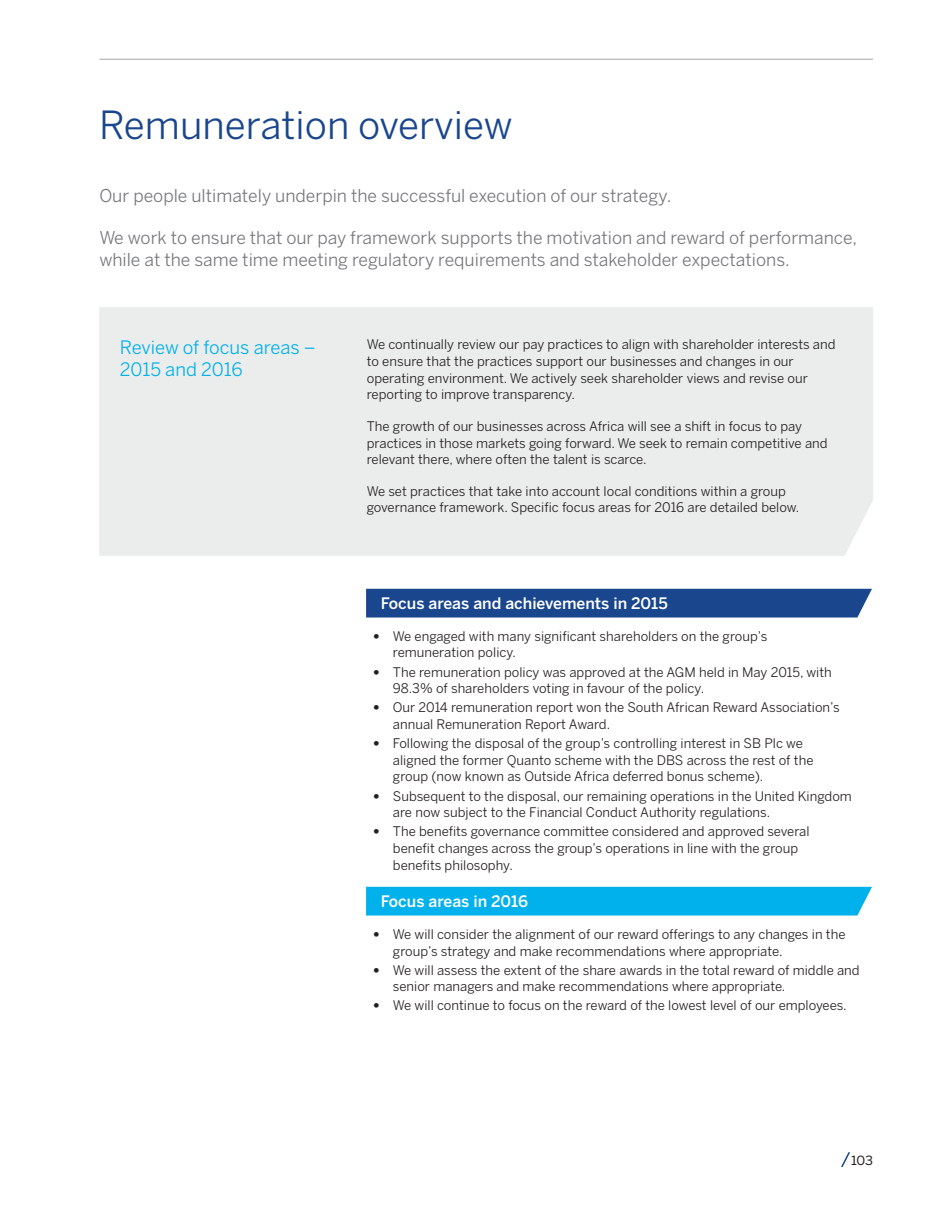
<style>
.page{position:relative;width:942px;height:1215px;background:#fff}
.page>*{position:absolute;margin:0;border:0;box-sizing:border-box;transform-origin:0 0}
.t1{font:38.5px "Benton Sans";color:#19468d}
.t2{font:18.38px/22.8px "Benton Sans";color:#00b1eb}
.t3{font:17.5px/21.9px "Benton Sans";color:#77787b}
.t4{font:500 15.75px "Benton Sans";color:#fff}
.t5{font:13.12px/16.6px "Benton Sans";color:#231f20}
.t6{font:12.6px "Benton Sans";color:#231f20;scale:1.06 1}
.s1{font-family:"Helvetica Neue LT Std";font-weight:200}
</style>
<div class="page">
<hr style="left:99px;top:59px;width:774px;height:1px;background:#9d9fa1">
<svg style="left:841px;top:1152px;width:9px;height:14px"></svg>
<div style="left:366px;top:589px;width:506px;height:28px;background:#19468d"></div>
<div style="left:366px;top:886px;width:506px;height:29px;background:#00b1eb"></div>
<div style="left:99px;top:307px;width:774px;height:249px;background:#ebecec"></div>
<h1 class="t1" style="left:99px;top:107px;width:415px">Remuneration overview</h1>
<h3 class="t3" style="left:99px;top:186px;width:573px">Our people ultimately underpin the successful execution of our strategy.</h3>
<h3 class="t3" style="left:99px;top:228px;width:759px">We work to ensure that our pay framework supports the motivation and reward of performance, while at the same time meeting regulatory requirements and stakeholder expectations.</h3>
<h2 class="t2" style="left:120px;top:337px;width:197px">Review of focus areas –<br>2015 and 2016</h2>
<p class="t5" style="left:367px;top:337px;width:470px">We continually review our pay practices to align with shareholder interests and to ensure that the practices support our businesses and changes in our operating environment. We actively seek shareholder views and revise our reporting to improve transparency.</p>
<p class="t5" style="left:367px;top:419px;width:462px">The growth of our businesses across Africa will see a shift in focus to pay practices in those markets going forward. We seek to remain competitive and relevant there, where often the talent is scarce.</p>
<p class="t5" style="left:367px;top:483px;width:434px">We set practices that take into account local conditions within a group governance framework. Specific focus areas for 2016 are detailed below.</p>
<p class="t4" style="left:381px;top:596px;width:288px">Focus areas and achievements in 2015</p>
<p class="t5" style="left:393px;top:629px;width:376px;text-indent:-20px"><span class="s1">•</span> We engaged with many significant shareholders on the group’s remuneration policy.</p>
<p class="t5" style="left:393px;top:664px;width:440px;text-indent:-20px"><span class="s1">•</span> The remuneration policy was approved at the AGM held in May 2015, with<br>98.3% of shareholders voting in favour of the policy.</p>
<p class="t5" style="left:393px;top:700px;width:448px;text-indent:-20px"><span class="s1">•</span> Our 2014 remuneration report won the South African Reward Association’s annual Remuneration Report Award.</p>
<p class="t5" style="left:393px;top:736px;width:422px;text-indent:-20px"><span class="s1">•</span> Following the disposal of the group’s controlling interest in SB Plc we aligned the former Quanto scheme with the DBS across the rest of the group (now known as Outside Africa deferred bonus scheme).</p>
<p class="t5" style="left:393px;top:788px;width:460px;text-indent:-20px"><span class="s1">•</span> Subsequent to the disposal, our remaining operations in the United Kingdom are now subject to the Financial Conduct Authority regulations.</p>
<p class="t5" style="left:393px;top:824px;width:418px;text-indent:-20px"><span class="s1">•</span> The benefits governance committee considered and approved several benefit changes across the group’s operations in line with the group benefits philosophy.</p>
<p class="t4" style="left:381px;top:894px;width:149px">Focus areas in 2016</p>
<p class="t5" style="left:393px;top:926px;width:454px;text-indent:-20px"><span class="s1">•</span> We will consider the alignment of our reward offerings to any changes in the group’s strategy and make recommendations where appropriate.</p>
<p class="t5" style="left:393px;top:962px;width:468px;text-indent:-20px"><span class="s1">•</span> We will assess the extent of the share awards in the total reward of middle and senior managers and make recommendations where appropriate.</p>
<p class="t5" style="left:373px;top:998px;width:475px"><span class="s1">•</span> We will continue to focus on the reward of the lowest level of our employees.</p>
<p class="t6" style="left:851px;top:1154px;width:22px">103</p>
</div>
